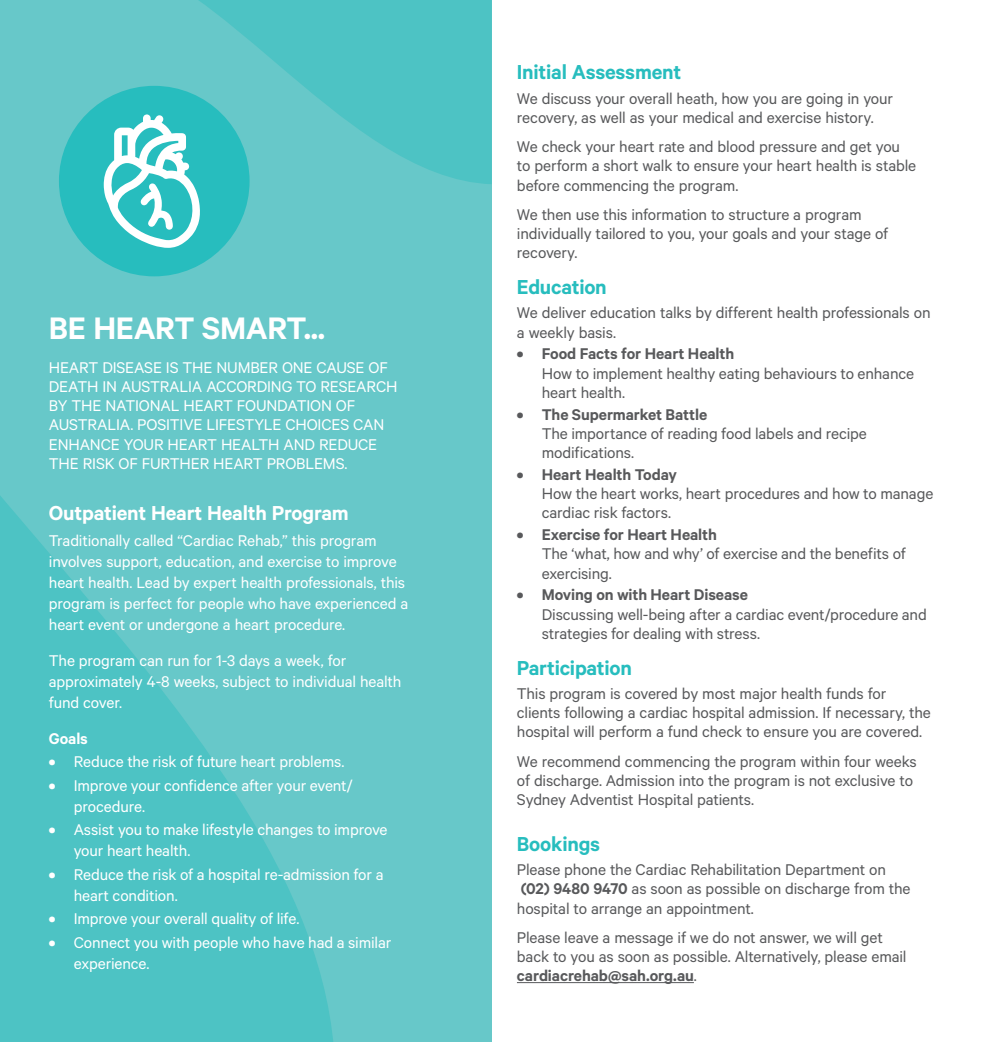
<style>
.page{position:relative;width:983px;height:1042px;background:#fff}
.page>*{position:absolute;margin:0;border:0;box-sizing:border-box;transform-origin:0 0}
.t1{font:600 35px "Calibre";letter-spacing:-.01em;color:#fff}
.t2{font:600 22.75px "Calibre";letter-spacing:-.01em;color:#27bdbe}
.t3{font:600 22.75px "Calibre";letter-spacing:-.01em;color:#fff}
.t4{font:17.5px/19.2px "Calibre";letter-spacing:-.01em;color:#58595b}
.t5{font:17.5px/21px "Calibre";letter-spacing:-.01em;color:#fff}
.t6{font:600 17.5px "Calibre";letter-spacing:-.005em;color:#fff}
.s1{font-weight:700}
.s2{font-weight:600}
</style>
<div class="page">
<div style="left:0;top:0;width:491px;height:1042px;background:#67c8c9"></div>
<svg style="left:0;top:496px;width:333px;height:546px;fill:#4dc3c4"></svg>
<svg style="left:121px;top:0;width:370px;height:184px;fill:#4dc3c4"></svg>
<hr style="left:517px;top:982px;width:176px;height:1px;background:#58595b">
<div style="left:59px;top:86px;width:190px;height:190px;background:#27bdbe;border-radius:50%"></div>
<svg style="left:104px;top:114px;width:96px;height:134px"></svg>
<h1 class="t1" style="left:49px;top:307px;width:278px">BE HEART SMART...</h1>
<p class="t5" style="left:49px;top:357px;width:350px;line-height:19.2px">HEART DISEASE IS THE NUMBER ONE CAUSE OF DEATH IN AUSTRALIA ACCORDING TO RESEARCH BY THE NATIONAL HEART FOUNDATION OF AUSTRALIA. POSITIVE LIFESTYLE CHOICES CAN ENHANCE YOUR HEART HEALTH AND REDUCE THE RISK OF FURTHER HEART PROBLEMS.</p>
<h2 class="t3" style="left:49px;top:499px;width:301px">Outpatient Heart Health Program</h2>
<p class="t5" style="left:49px;top:529px;width:361px">Traditionally called “Cardiac Rehab,” this program involves support, education, and exercise to improve heart health. Lead by expert health professionals, this program is perfect for people who have experienced a heart event or undergone a heart procedure.</p>
<p class="t5" style="left:49px;top:649px;width:354px">The program can run for 1-3 days a week, for approximately 4-8 weeks, subject to individual health fund cover.</p>
<p class="t6" style="left:49px;top:727px;width:41px">Goals</p>
<p class="t5" style="left:49px;top:750px;width:297px"><span class="s1">•</span> Reduce the risk of future heart problems.</p>
<p class="t5" style="left:74px;top:774px;width:280px;text-indent:-25px"><span class="s1">•</span> Improve your confidence after your event/ procedure.</p>
<p class="t5" style="left:74px;top:818px;width:315px;text-indent:-25px"><span class="s1">•</span> Assist you to make lifestyle changes to improve your heart health.</p>
<p class="t5" style="left:74px;top:863px;width:311px;text-indent:-25px"><span class="s1">•</span> Reduce the risk of a hospital re-admission for a heart condition.</p>
<p class="t5" style="left:49px;top:907px;width:252px"><span class="s1">•</span> Improve your overall quality of life.</p>
<p class="t5" style="left:74px;top:931px;width:319px;text-indent:-25px"><span class="s1">•</span> Connect you with people who have had a similar experience.</p>
<h2 class="t2" style="left:517px;top:59px;width:166px">Initial Assessment</h2>
<p class="t4" style="left:517px;top:88px;width:377px">We discuss your overall heath, how you are going in your recovery, as well as your medical and exercise history.</p>
<p class="t4" style="left:517px;top:136px;width:401px">We check your heart rate and blood pressure and get you to perform a short walk to ensure your heart health is stable before commencing the program.</p>
<p class="t4" style="left:517px;top:204px;width:373px">We then use this information to structure a program individually tailored to you, your goals and your stage of recovery.</p>
<h2 class="t2" style="left:517px;top:273px;width:91px">Education</h2>
<p class="t4" style="left:517px;top:303px;width:415px">We deliver education talks by different health professionals on a weekly basis.</p>
<p class="t4" style="left:541px;top:344px;width:374px;text-indent:-25px"><span class="s1">•</span> <span class="s2">Food Facts for Heart Health<br></span>How to implement healthy eating behaviours to enhance heart health.</p>
<p class="t4" style="left:541px;top:404px;width:326px;text-indent:-25px"><span class="s1">•</span> <span class="s2">The Supermarket Battle<br></span>The importance of reading food labels and recipe modifications.</p>
<p class="t4" style="left:541px;top:464px;width:393px;text-indent:-25px"><span class="s1">•</span> <span class="s2">Heart Health Today<br></span>How the heart works, heart procedures and how to manage cardiac risk factors.</p>
<p class="t4" style="left:541px;top:524px;width:365px;text-indent:-25px"><span class="s1">•</span> <span class="s2">Exercise for Heart Health<br></span>The ‘what, how and why’ of exercise and the benefits of exercising.</p>
<p class="t4" style="left:541px;top:585px;width:386px;text-indent:-25px"><span class="s1">•</span> <span class="s2">Moving on with Heart Disease<br></span>Discussing well-being after a cardiac event/procedure and strategies for dealing with stress.</p>
<h2 class="t2" style="left:517px;top:654px;width:117px">Participation</h2>
<p class="t4" style="left:517px;top:683px;width:415px">This program is covered by most major health funds for clients following a cardiac hospital admission. If necessary, the hospital will perform a fund check to ensure you are covered.</p>
<p class="t4" style="left:517px;top:751px;width:401px">We recommend commencing the program within four weeks of discharge. Admission into the program is not exclusive to<br>Sydney Adventist Hospital patients.</p>
<h2 class="t2" style="left:517px;top:830px;width:85px">Bookings</h2>
<p class="t4" style="left:517px;top:859px;width:395px">Please phone the Cardiac Rehabilitation Department on <span class="s2">(02) 9480 9470</span> as soon as possible on discharge from the hospital to arrange an appointment.</p>
<p class="t4" style="left:517px;top:927px;width:391px">Please leave a message if we do not answer, we will get back to you as soon as possible. Alternatively, please email <span class="s2">cardiacrehab@sah.org.au</span>.</p>
</div>
